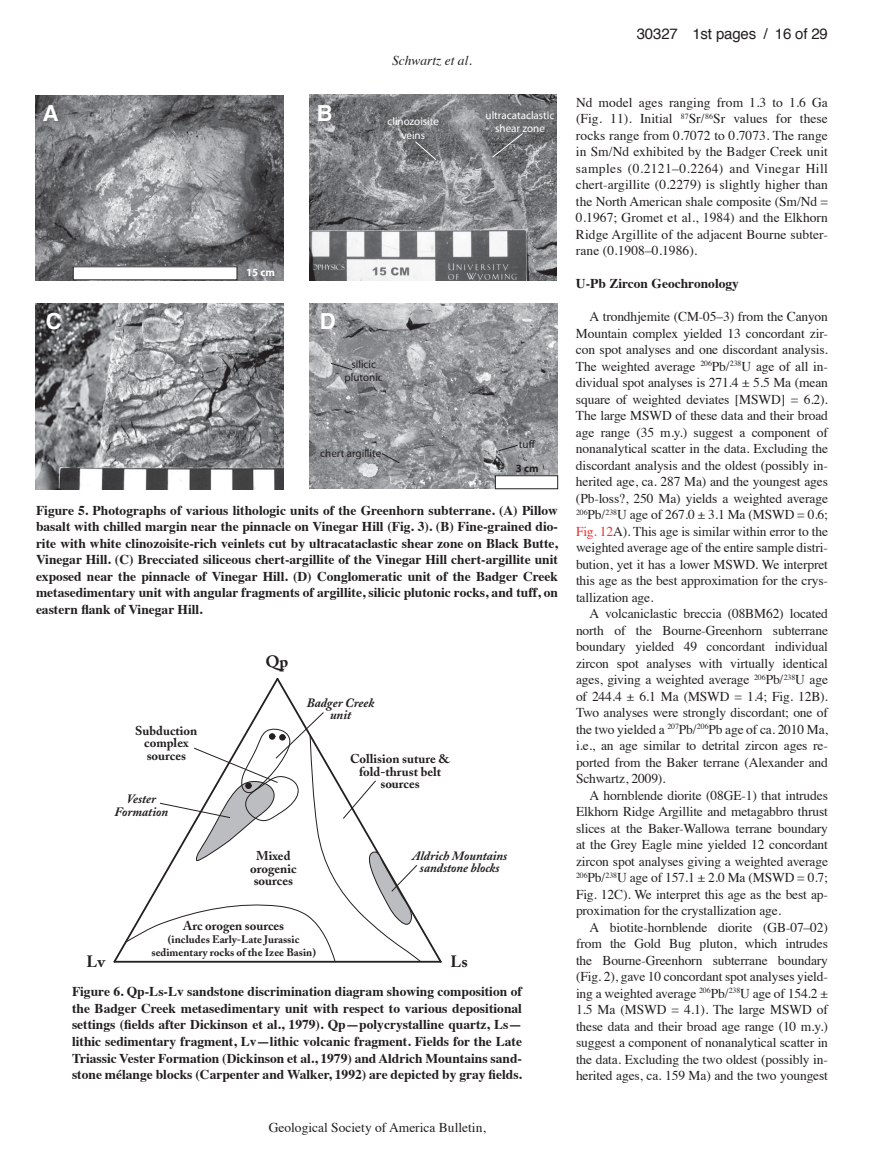
<style>
.page{position:relative;width:891px;height:1175px;background:#fff}
.page>*{position:absolute;margin:0;border:0;box-sizing:border-box;transform-origin:0 0}
.t1{font:700 22.05px "Helvetica";color:#fff}
.t2{font:700 16.35px "Adobe Caslon";color:#231f20}
.t3{font:15px "Helvetica";letter-spacing:-.01em;color:#231f20}
.t4{font:13.5px/16.5px "Times";letter-spacing:-.01em;color:#231f20;text-align:justify}
.t5{font:700 13.5px/16.5px "Times";color:#231f20;text-align:justify}
.t6{font:italic 13.5px "Times";color:#231f20}
.t7{font:700 12.75px/12.8px "Adobe Caslon";color:#231f20;text-align:center}
.t8{font:italic 700 12.75px/12.8px "Adobe Caslon";color:#231f20;text-align:center}
.t9{font:11.1px/13.2px "Myriad";color:#fff;text-align:center}
.t10{font:11.1px/13.2px "Myriad";color:#231f20;text-align:center}
.t11{font:700 11.1px "Myriad";color:#fff}
.t12{font:700 11.1px "Myriad";color:#231f20}
.t13{font:700 10.95px/13px "Adobe Caslon";color:#231f20;text-align:center}
.s1{color:#ee2d2f}
.s2{color:#fff}
</style>
<div class="page">
<img style="left:36px;top:304px;width:248px;height:186px">
<img style="left:36px;top:96px;width:247px;height:184px">
<div style="left:73px;top:267px;width:164px;height:13px;background:#fff"></div>
<img style="left:310px;top:94px;width:247px;height:186px">
<svg style="left:491px;top:132px;width:33px;height:26px"></svg>
<svg style="left:414px;top:140px;width:23px;height:21px"></svg>
<img style="left:310px;top:304px;width:248px;height:184px">
<div style="left:495px;top:476px;width:63px;height:13px;background:#fff"></div>
<div style="left:495px;top:475px;width:63px;height:14px;border:1px solid #231f20"></div>
<svg style="left:497px;top:444px;width:22px;height:8px"></svg>
<svg style="left:330px;top:362px;width:23px;height:9px"></svg>
<svg style="left:381px;top:452px;width:20px;height:12px"></svg>
<svg style="left:280px;top:681px;width:162px;height:282px"></svg>
<svg style="left:113px;top:678px;width:167px;height:285px"></svg>
<svg style="left:125px;top:711px;width:296px;height:252px"></svg>
<p class="t6" style="left:392px;top:54px;width:81px">Schwartz et al.</p>
<h1 class="t1" style="left:43px;top:105px;width:17px">A</h1>
<h1 class="t1" style="left:317px;top:105px;width:17px">B</h1>
<p class="t9" style="left:486px;top:109px;width:70px">ultracataclastic shear zone</p>
<p class="t9" style="left:387px;top:116px;width:53px">clinozoisite veins</p>
<h1 class="t1" style="left:46px;top:313px;width:17px">C</h1>
<p class="t11" style="left:246px;top:268px;width:30px">15 cm</p>
<h1 class="t1" style="left:320px;top:313px;width:17px">D</h1>
<p class="t10" style="left:345px;top:358px;width:40px">silicic plutonic</p>
<p class="t10" style="left:320px;top:447px;width:62px">chert argillite</p>
<p class="t10" style="left:519px;top:439px;width:18px">tuff</p>
<p class="t12" style="left:516px;top:464px;width:24px">3 cm</p>
<p class="t5" style="left:36px;top:503px;width:524px">Figure 5. Photographs of various lithologic units of the Greenhorn subterrane. (A) Pillow basalt with chilled margin near the pinnacle on Vinegar Hill (Fig. 3). (B) Fine-grained dio&shy;rite with white clinozoisite-rich veinlets cut by ultracataclastic shear zone on Black Butte, Vinegar Hill. (C) Brecciated siliceous chert-argillite of the Vinegar Hill chert-argillite unit exposed near the pinnacle of Vinegar Hill. (D) Conglomeratic unit of the Badger Creek metasedimentary unit with angular fragments of argillite, silicic plutonic rocks, and tuff, on eastern flank of Vinegar Hill.</p>
<p class="t7" style="left:135px;top:725px;width:64px">Subduction complex sources</p>
<p class="t8" style="left:115px;top:794px;width:55px">Vester<br>Formation</p>
<p class="t2" style="left:265px;top:654px;width:25px">Qp</p>
<p class="t8" style="left:307px;top:697px;width:69px">Badger Creek unit</p>
<p class="t7" style="left:350px;top:754px;width:102px">Collision suture &amp; fold-thrust belt sources</p>
<p class="t7" style="left:250px;top:851px;width:48px">Mixed orogenic sources</p>
<p class="t8" style="left:412px;top:850px;width:97px">Aldrich Mountains sandstone blocks</p>
<p class="t2" style="left:87px;top:954px;width:20px">Lv</p>
<p class="t7" style="left:183px;top:920px;width:102px">Arc orogen sources</p>
<p class="t13" style="left:151px;top:933px;width:166px">(includes Early-Late Jurassic sedimentary rocks of the Izee Basin)</p>
<p class="t2" style="left:451px;top:954px;width:19px">Ls</p>
<p class="t5" style="left:72px;top:984px;width:452px">Figure 6. Qp-Ls-Lv sandstone discrimination diagram showing composition of the Badger Creek metasedimentary unit with respect to various depositional settings (fields after Dickin son et al., 1979). Qp—polycrystalline quartz, Ls— lithic sedimentary fragment, Lv—lithic volcanic fragment. Fields for the Late Triassic Vester Formation (Dickinson et al., 1979) and Aldrich Mountains sand&shy;stone mélange blocks (Carpenter and Walker, 1992) are depicted by gray fields.</p>
<p class="t3" style="left:637px;top:27px;width:193px">30327 1st pages / 16 of 29</p>
<p class="t4" style="left:576px;top:95px;width:254px">Nd model ages ranging from 1.3 to 1.6 Ga (Fig. 11). Initial <sup>87</sup>Sr/<sup>86</sup>Sr values for these rocks range from 0.7072 to 0.7073. The range in Sm/Nd exhibited by the Badger Creek unit samples (0.2121–0.2264) and Vinegar Hill chert-argillite (0.2279) is slightly higher than the North American shale composite (Sm/Nd = 0.1967; Gromet et al., 1984) and the Elkhorn Ridge Argillite of the adjacent Bourne subter&shy;rane (0.1908–0.1986).</p>
<p class="t5" style="left:576px;top:276px;width:165px">U-Pb Zircon Geochronology</p>
<p class="t4" style="left:576px;top:309px;width:254px;text-indent:14px">A trondhjemite (CM-05–3) from the Canyon Mountain complex yielded 13 concordant zir&shy;con spot analyses and one discordant analysis.<br>The weighted average <sup>206</sup>Pb/<sup>238</sup>U age of all in&shy;dividual spot analyses is 271.4 ± 5.5 Ma (mean square of weighted deviates [MSWD] = 6.2).<br>The large MSWD of these data and their broad age range (35 m.y.) suggest a component of nonanalytical scatter in the data. Excluding the discordant analysis and the oldest (possibly in&shy;herited age, ca. 287 Ma) and the youngest ages (Pb-loss?, 250 Ma) yields a weighted average <sup>206</sup>Pb/<sup>238</sup>U age of 267.0 ± 3.1 Ma (MSWD = 0.6; <span class="s1">Fig. 12</span>A). This age is similar within error to the weighted average age of the entire sample distri&shy;bution, yet it has a lower MSWD. We interpret this age as the best approximation for the crys&shy;tallization age.</p>
<p class="t4" style="left:576px;top:606px;width:254px;text-indent:14px">A volcaniclastic breccia (08BM62) located north of the Bourne-Greenhorn subterrane boundary yielded 49 concordant individual zircon spot analyses with virtually identical ages, giving a weighted average <sup>206</sup>Pb/<sup>238</sup>U age of 244.4 ± 6.1 Ma (MSWD = 1.4; Fig. 12B).<br>Two analyses were strongly discordant; one of the two yielded a <sup>207</sup>Pb/<sup>206</sup>Pb age of ca. 2010 Ma, i.e., an age similar to detrital zircon ages re&shy;ported from the Baker terrane (Alexander and Schwartz, 2009).</p>
<p class="t4" style="left:576px;top:788px;width:254px;text-indent:14px">A hornblende diorite (08GE-1) that intrudes Elkhorn Ridge Argillite and metagabbro thrust slices at the Baker-Wallowa terrane boundary at the Grey Eagle mine yielded 12 concordant zircon spot analyses giving a weighted average <sup>206</sup>Pb/<sup>238</sup>U age of 157.1 ± 2.0 Ma (MSWD = 0.7; Fig. 12C). We interpret this age as the best ap&shy;proximation for the crystallization age.</p>
<p class="t4" style="left:576px;top:920px;width:254px;text-indent:14px">A biotite-hornblende diorite (GB-07–02) from the Gold Bug pluton, which intrudes the Bourne-Greenhorn subterrane boundary (Fig. 2), gave 10 concordant spot analyses yield&shy;ing a weighted average <sup>206</sup>Pb/<sup>238</sup>U age of 154.2 ± 1.5 Ma (MSWD = 4.1). The large MSWD of these data and their broad age range (10 m.y.) suggest a component of nonanalytical scatter in the data. Excluding the two oldest (possibly in&shy;herited ages, ca. 159 Ma) and the two youngest</p>
<p class="t4" style="left:269px;top:1119px;width:328px">Geological Society of America Bulletin, <span class="s2">Month/Month 2010</span></p>
</div>
